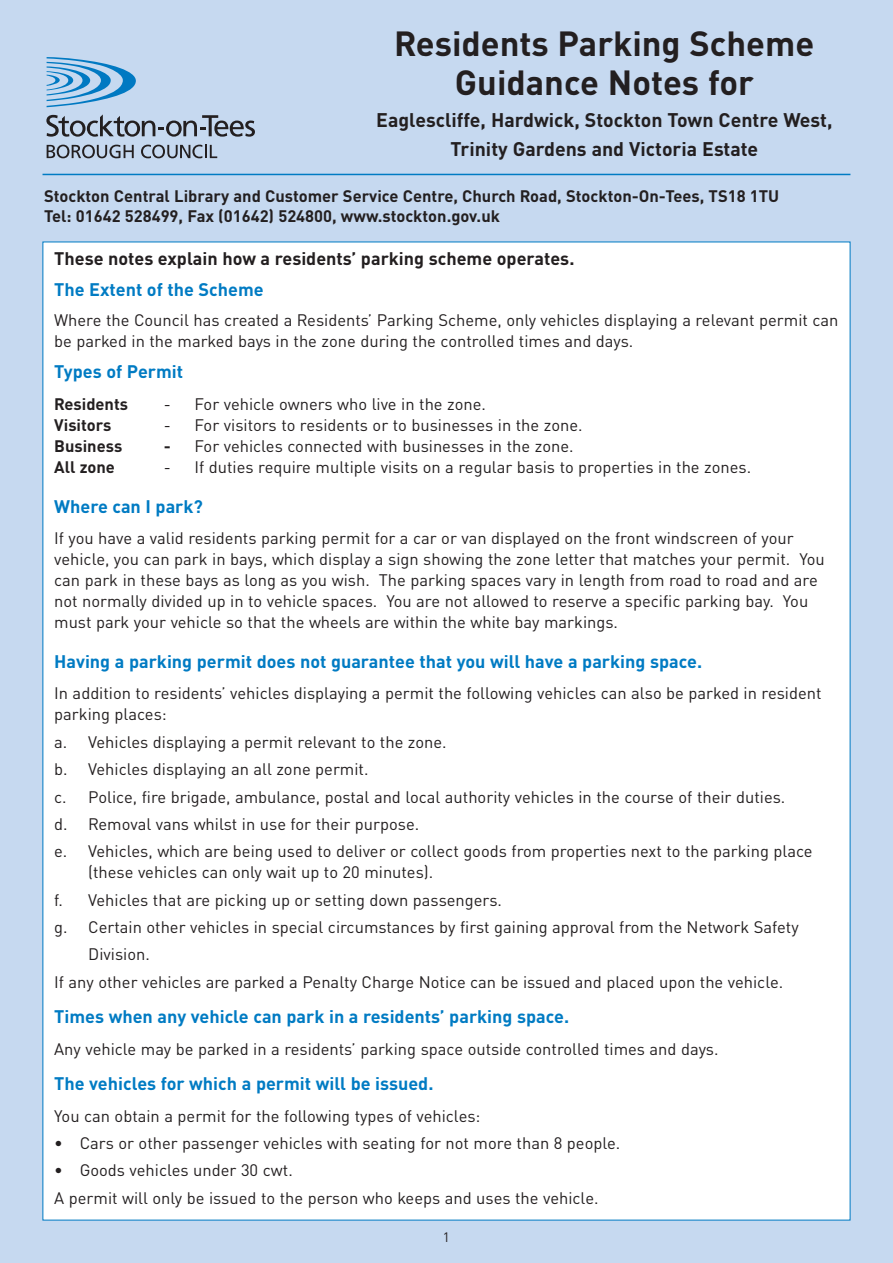
<style>
.page{position:relative;width:893px;height:1263px;background:#c6d9f0}
.page>*{position:absolute;margin:0;border:0;box-sizing:border-box;transform-origin:0 0}
.t1{font:700 34.5px/39.8px "DIN Offc";color:#231f20;text-align:center}
.t2{font:700 19.5px/29px "DIN Offc";color:#231f20;text-align:center}
.t3{font:700 18px "DIN Offc";color:#007bc3}
.t4{font:700 18px "DIN Offc";color:#231f20}
.t5{font:16.5px/21px "DIN Offc";color:#231f20}
.t6{font:700 16.5px/19.8px "DIN Offc";color:#231f20}
.t7{font:13.5px "DIN Offc";color:#231f20}
.s1{font-weight:700}
</style>
<div class="page">
<div style="left:43px;top:242px;width:807px;height:978px;background:#fff"></div>
<svg style="left:46px;top:114px;width:209px;height:23px"></svg>
<svg style="left:47px;top:145px;width:87px;height:13px"></svg>
<svg style="left:141px;top:145px;width:76px;height:13px"></svg>
<svg style="left:47px;top:57px;width:89px;height:50px"></svg>
<hr style="left:43px;top:174px;width:807px;height:1px;background:#007bc3">
<h1 class="t1" style="left:394px;top:22px;width:421px">Residents Parking Scheme<br>Guidance Notes for</h1>
<p class="t2" style="left:376px;top:104px;width:458px">Eaglescliffe, Hardwick, Stockton Town Centre West,<br>Trinity Gardens and Victoria Estate</p>
<p class="t6" style="left:44px;top:186px;width:737px">Stockton Central Library and Customer Service Centre, Church Road, Stockton-On-Tees, TS18 1TU<br>Tel: 01642 528499, Fax (01642) 524800, www.stockton.gov.uk</p>
<p class="t4" style="left:54px;top:247px;width:522px">These notes explain how a residents’ parking scheme operates.</p>
<p class="t3" style="left:54px;top:278px;width:211px">The Extent of the Scheme</p>
<p class="t5" style="left:54px;top:309px;width:786px">Where the Council has created a Residents’ Parking Scheme, only vehicles displaying a relevant permit can be parked in the marked bays in the zone during the controlled times and days.</p>
<p class="t3" style="left:54px;top:360px;width:130px">Types of Permit</p>
<p class="t6" style="left:54px;top:393px;width:75px">Residents</p>
<p class="t5" style="left:164px;top:393px;width:324px">- For vehicle owners who live in the zone.</p>
<p class="t6" style="left:54px;top:414px;width:59px">Visitors</p>
<p class="t5" style="left:164px;top:414px;width:420px">- For visitors to residents or to businesses in the zone.</p>
<p class="t6" style="left:54px;top:435px;width:70px">Business</p>
<p class="t5" style="left:164px;top:435px;width:411px"><span class="s1">-</span> For vehicles connected with businesses in the zone.</p>
<p class="t6" style="left:54px;top:456px;width:62px">All zone</p>
<p class="t5" style="left:164px;top:456px;width:589px">- If duties require multiple visits on a regular basis to properties in the zones.</p>
<p class="t3" style="left:54px;top:494px;width:150px">Where can I park?</p>
<p class="t5" style="left:54px;top:527px;width:772px">If you have a valid residents parking permit for a car or van displayed on the front windscreen of your vehicle, you can park in bays, which display a sign showing the zone letter that matches your permit. You can park in these bays as long as you wish. The parking spaces vary in length from road to road and are not normally divided up in to vehicle spaces. You are not allowed to reserve a specific parking bay. You must park your vehicle so that the wheels are within the white bay markings.</p>
<p class="t3" style="left:54px;top:649px;width:649px">Having a parking permit does not guarantee that you will have a parking space.</p>
<p class="t5" style="left:54px;top:683px;width:769px">In addition to residents’ vehicles displaying a permit the following vehicles can also be parked in resident parking places:</p>
<p class="t5" style="left:54px;top:728px;width:760px;line-height:27.5px">a. Vehicles displaying a permit relevant to the zone.<br>b. Vehicles displaying an all zone permit.<br>c. Police, fire brigade, ambulance, postal and local authority vehicles in the course of their duties.<br>d. Removal vans whilst in use for their purpose.<br>e. Vehicles, which are being used to deliver or collect goods from properties next to the parking place</p>
<p class="t5" style="left:88px;top:861px;width:346px">(these vehicles can only wait up to 20 minutes).</p>
<p class="t5" style="left:54px;top:889px;width:449px">f. Vehicles that are picking up or setting down passengers.</p>
<p class="t5" style="left:54px;top:916px;width:746px">g. Certain other vehicles in special circumstances by first gaining approval from the Network Safety</p>
<p class="t5" style="left:88px;top:944px;width:63px">Division.</p>
<p class="t5" style="left:54px;top:971px;width:730px">If any other vehicles are parked a Penalty Charge Notice can be issued and placed upon the vehicle.</p>
<p class="t3" style="left:54px;top:1005px;width:516px">Times when any vehicle can park in a residents’ parking space.</p>
<p class="t5" style="left:54px;top:1038px;width:666px">Any vehicle may be parked in a residents’ parking space outside controlled times and days.</p>
<p class="t3" style="left:54px;top:1072px;width:381px">The vehicles for which a permit will be issued.</p>
<p class="t5" style="left:54px;top:1105px;width:428px">You can obtain a permit for the following types of vehicles:</p>
<p class="t5" style="left:54px;top:1132px;width:568px">• Cars or other passenger vehicles with seating for not more than 8 people.</p>
<p class="t5" style="left:54px;top:1156px;width:546px;line-height:27.5px">• Goods vehicles under 30 cwt.<br>A permit will only be issued to the person who keeps and uses the vehicle.</p>
<p class="t7" style="left:443px;top:1229px;width:9px">1</p>
</div>
